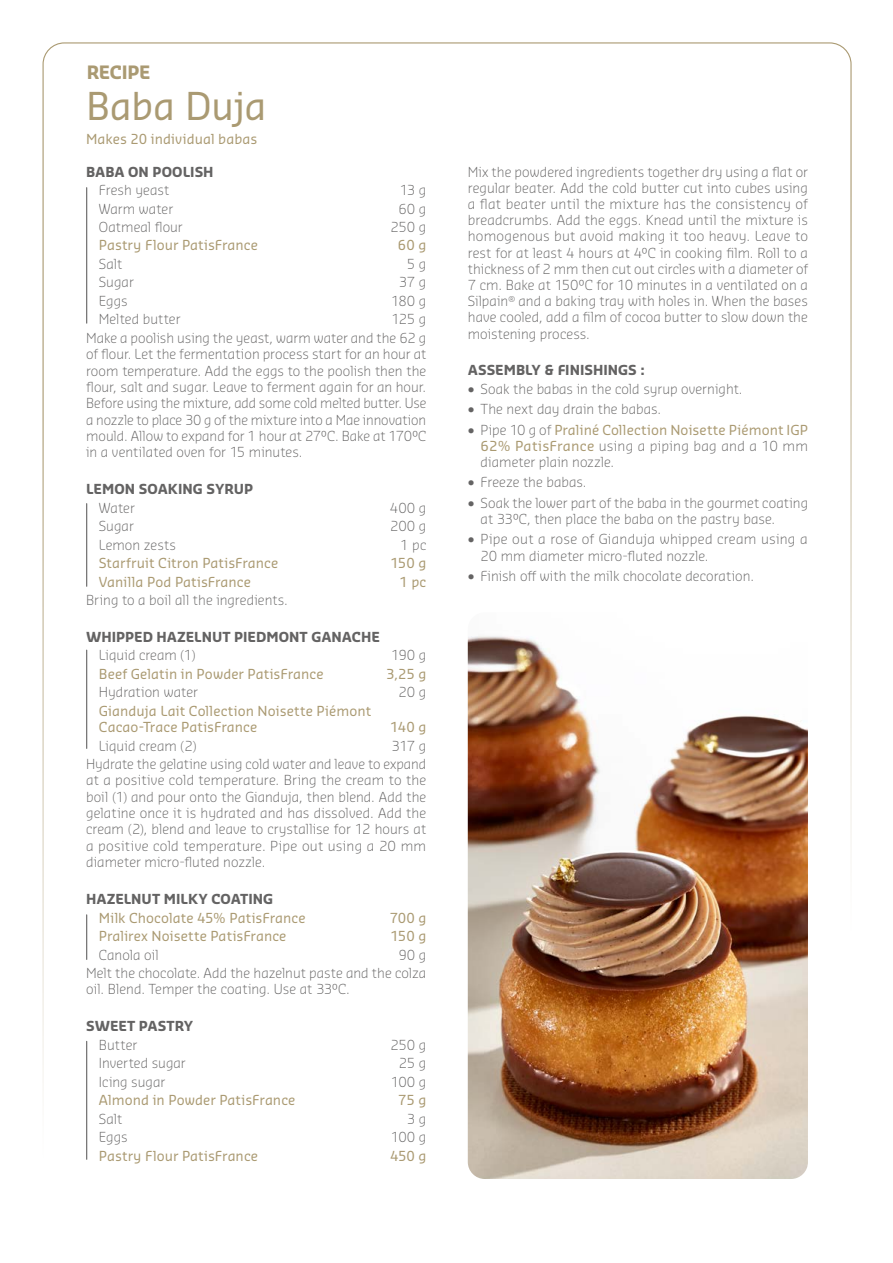
<style>
.page{position:relative;width:893px;height:1263px;background:#fff}
.page>*{position:absolute;margin:0;border:0;box-sizing:border-box;transform-origin:0 0}
.t1{font:37.5px "Sansa Std";letter-spacing:-.015em;color:#aa9a72}
.t2{font:700 18px "Sansa Std";letter-spacing:-.015em;color:#aa9a72}
.t3{font:300 13.5px/16.2px "Sansa Pro";letter-spacing:.005em;color:#646363;text-align:right}
.t4{font:13.5px/16.4px "Sansa Std";letter-spacing:.005em;color:#aa9a72}
.t5{font:700 13.5px "Sansa Std";color:#646363}
.s1{font-family:"Sansa Pro";font-weight:300;color:#646363}
.s2{font-family:"Sansa Std";font-weight:400;color:#aa9a72}
</style>
<div class="page">
<hr style="left:86px;top:188px;width:1px;height:135px;background:#646363">
<hr style="left:86px;top:650px;width:1px;height:98px;background:#646363">
<hr style="left:86px;top:504px;width:1px;height:82px;background:#646363">
<hr style="left:86px;top:1041px;width:1px;height:118px;background:#646363">
<hr style="left:86px;top:915px;width:1px;height:44px;background:#646363">
<img style="left:468px;top:636px;width:340px;height:543px">
<h2 class="t2" style="left:87px;top:61px;width:66px">RECIPE</h2>
<h1 class="t1" style="left:86px;top:81px;width:182px">Baba Duja</h1>
<p class="t4" style="left:86px;top:130px;width:173px">Makes 20 individual babas</p>
<p class="t5" style="left:86px;top:163px;width:129px">BABA ON POOLISH</p>
<p class="t3" style="left:99px;top:181px;width:72px">Fresh yeast</p>
<p class="t3" style="left:400px;top:181px;width:28px">13 g</p>
<p class="t3" style="left:99px;top:200px;width:76px">Warm water</p>
<p class="t3" style="left:398px;top:200px;width:29px">60 g</p>
<p class="t3" style="left:99px;top:218px;width:85px">Oatmeal flour</p>
<p class="t3" style="left:390px;top:218px;width:37px">250 g</p>
<p class="t4" style="left:99px;top:237px;width:161px">Pastry Flour PatisFrance</p>
<p class="t4" style="left:398px;top:237px;width:30px">60 g</p>
<p class="t3" style="left:99px;top:255px;width:25px">Salt</p>
<p class="t3" style="left:407px;top:255px;width:21px">5 g</p>
<p class="t3" style="left:99px;top:274px;width:36px">Sugar</p>
<p class="t3" style="left:399px;top:274px;width:29px">37 g</p>
<p class="t3" style="left:99px;top:292px;width:30px">Eggs</p>
<p class="t3" style="left:391px;top:292px;width:37px">180 g</p>
<p class="t3" style="left:99px;top:311px;width:83px">Melted butter</p>
<p class="t3" style="left:86px;top:310px;width:342px;line-height:18.5px">125 g<br>Make a poolish using the yeast, warm water and the 62 g</p>
<p class="t3" style="left:86px;top:345px;width:342px;text-align:justify">of flour. Let the fermentation process start for an hour at room temperature. Add the eggs to the poolish then the flour, salt and sugar. Leave to ferment again for an hour.<br>Before using the mixture, add some cold melted butter. Use a nozzle to place 30 g of the mixture into a Mae innovation mould. Allow to expand for 1 hour at 27°C. Bake at 170°C in a ventilated oven for 15 minutes.</p>
<p class="t5" style="left:86px;top:480px;width:169px">LEMON SOAKING SYRUP</p>
<p class="t3" style="left:99px;top:499px;width:37px">Water</p>
<p class="t3" style="left:390px;top:499px;width:38px">400 g</p>
<p class="t3" style="left:99px;top:517px;width:36px">Sugar</p>
<p class="t3" style="left:390px;top:517px;width:38px">200 g</p>
<p class="t3" style="left:99px;top:536px;width:79px">Lemon zests</p>
<p class="t3" style="left:400px;top:536px;width:28px">1 pc</p>
<p class="t4" style="left:99px;top:554px;width:181px">Starfruit Citron PatisFrance</p>
<p class="t4" style="left:391px;top:554px;width:37px">150 g</p>
<p class="t4" style="left:99px;top:573px;width:154px">Vanilla Pod PatisFrance</p>
<p class="t4" style="left:399px;top:573px;width:28px">1 pc</p>
<p class="t3" style="left:86px;top:591px;width:203px">Bring to a boil all the ingredients.</p>
<p class="t5" style="left:86px;top:628px;width:295px">WHIPPED HAZELNUT PIEDMONT GANACHE</p>
<p class="t3" style="left:99px;top:647px;width:98px">Liquid cream (1)</p>
<p class="t3" style="left:391px;top:647px;width:37px">190 g</p>
<p class="t4" style="left:99px;top:665px;width:226px">Beef Gelatin in Powder PatisFrance</p>
<p class="t4" style="left:386px;top:665px;width:42px">3,25 g</p>
<p class="t3" style="left:99px;top:684px;width:101px">Hydration water</p>
<p class="t3" style="left:399px;top:684px;width:29px">20 g</p>
<p class="t4" style="left:99px;top:702px;width:274px">Gianduja Lait Collection Noisette Piémont<br>Cacao-Trace PatisFrance</p>
<p class="t4" style="left:390px;top:718px;width:38px">140 g</p>
<p class="t3" style="left:86px;top:736px;width:342px;line-height:18.5px">317 g<br>Hydrate the gelatine using cold water and leave to expand</p>
<p class="t3" style="left:86px;top:772px;width:342px;text-align:justify">at a positive cold temperature. Bring the cream to the boil (1) and pour onto the Gianduja, then blend. Add the gelatine once it is hydrated and has dissolved. Add the cream (2), blend and leave to crystallise for 12 hours at a positive cold temperature. Pipe out using a 20 mm diameter micro-fluted nozzle.</p>
<p class="t5" style="left:86px;top:890px;width:189px">HAZELNUT MILKY COATING</p>
<p class="t4" style="left:99px;top:909px;width:208px">Milk Chocolate 45% PatisFrance</p>
<p class="t4" style="left:390px;top:909px;width:38px">700 g</p>
<p class="t4" style="left:99px;top:927px;width:189px">Pralirex Noisette PatisFrance</p>
<p class="t4" style="left:391px;top:927px;width:37px">150 g</p>
<p class="t3" style="left:99px;top:946px;width:61px">Canola oil</p>
<p class="t3" style="left:99px;top:737px;width:99px">Liquid cream (2)</p>
<p class="t3" style="left:86px;top:945px;width:342px;line-height:18.5px">90 g<br>Melt the chocolate. Add the hazelnut paste and the colza</p>
<p class="t3" style="left:86px;top:981px;width:265px">oil. Blend. Temper the coating. Use at 33°C.</p>
<p class="t5" style="left:86px;top:1017px;width:109px">SWEET PASTRY</p>
<p class="t3" style="left:99px;top:1036px;width:40px">Butter</p>
<p class="t3" style="left:390px;top:1036px;width:37px">250 g</p>
<p class="t3" style="left:99px;top:1054px;width:88px">Inverted sugar</p>
<p class="t3" style="left:399px;top:1054px;width:29px">25 g</p>
<p class="t3" style="left:99px;top:1073px;width:68px">Icing sugar</p>
<p class="t3" style="left:391px;top:1073px;width:37px">100 g</p>
<p class="t4" style="left:99px;top:1091px;width:198px">Almond in Powder PatisFrance</p>
<p class="t4" style="left:398px;top:1091px;width:30px">75 g</p>
<p class="t3" style="left:99px;top:1110px;width:25px">Salt</p>
<p class="t3" style="left:407px;top:1110px;width:21px">3 g</p>
<p class="t3" style="left:99px;top:1128px;width:30px">Eggs</p>
<p class="t3" style="left:391px;top:1128px;width:37px">100 g</p>
<p class="t4" style="left:99px;top:1147px;width:161px">Pastry Flour PatisFrance</p>
<p class="t4" style="left:390px;top:1147px;width:38px">450 g</p>
<p class="t3" style="left:468px;top:163px;width:342px;text-align:justify">Mix the powdered ingredients together dry using a flat or regular beater. Add the cold butter cut into cubes using a flat beater until the mixture has the consistency of breadcrumbs. Add the eggs. Knead until the mixture is homogenous but avoid making it too heavy. Leave to rest for at least 4 hours at 4°C in cooking film. Roll to a thickness of 2 mm then cut out circles with a diameter of 7 cm. Bake at 150°C for 10 minutes in a ventilated on a Silpain<sup>®</sup> and a baking tray with holes in. When the bases have cooled, add a film of cocoa butter to slow down the moistening process.</p>
<p class="t5" style="left:468px;top:361px;width:179px">ASSEMBLY &amp; FINISHINGS :</p>
<p class="t3" style="left:468px;top:380px;width:276px">• Soak the babas in the cold syrup overnight.</p>
<p class="t3" style="left:468px;top:400px;width:195px">• The next day drain the babas.</p>
<p class="t4" style="left:468px;top:421px;width:342px"><span class="s1">• Pipe 10 g of</span> Praliné Collection Noisette Piémont IGP</p>
<p class="t3" style="left:481px;top:437px;width:329px;text-align:left"><span class="s2">62% PatisFrance</span> using a piping bag and a 10 mm diameter plain nozzle.</p>
<p class="t3" style="left:468px;top:474px;width:120px">• Freeze the babas.</p>
<p class="t3" style="left:481px;top:494px;width:329px;text-align:left;text-indent:-13px">• Soak the lower part of the baba in the gourmet coating at 33°C, then place the baba on the pastry base.</p>
<p class="t3" style="left:481px;top:531px;width:329px;text-align:left;text-indent:-13px">• Pipe out a rose of Gianduja whipped cream using a<br>20 mm diameter micro-fluted nozzle.</p>
<p class="t3" style="left:468px;top:567px;width:288px">• Finish off with the milk chocolate decoration.</p>
</div>
